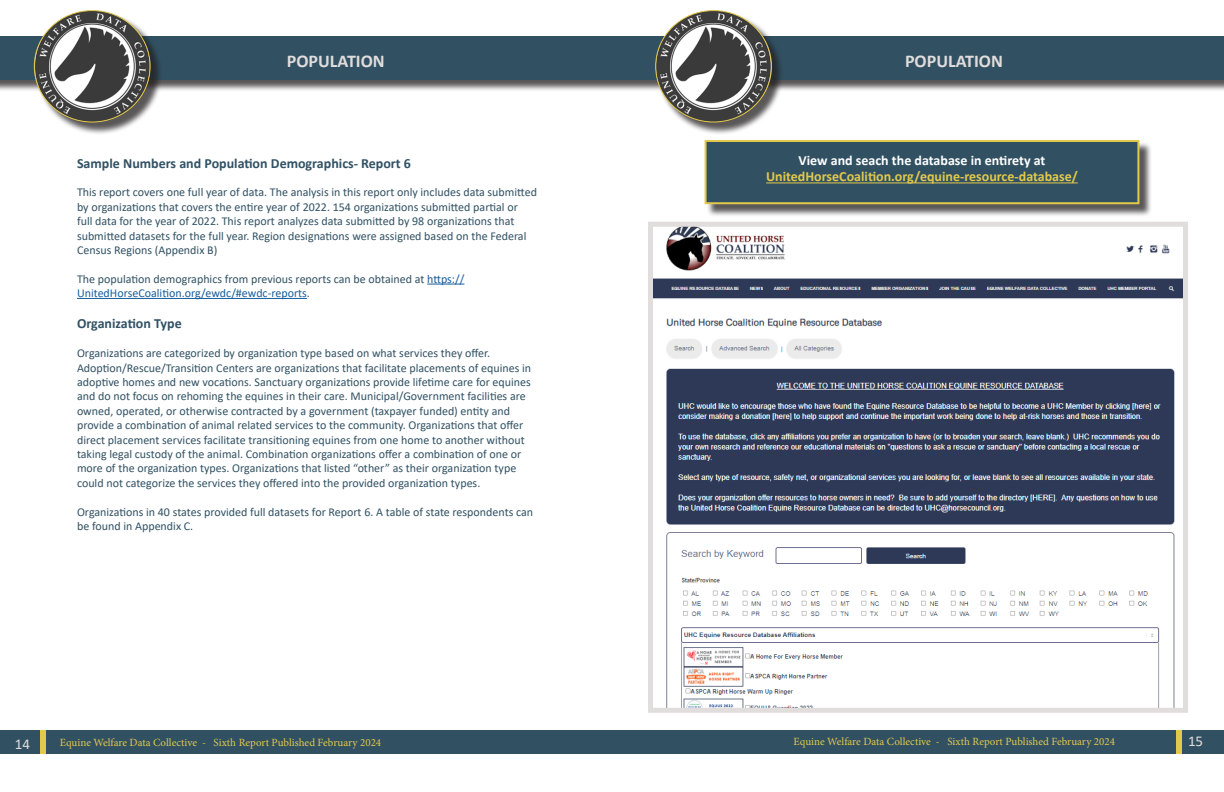
<style>
.page{position:relative;width:1224px;height:792px;background:#fff}
.page>*{position:absolute;margin:0;border:0;box-sizing:border-box;transform-origin:0 0}
.Paragraph_Style_5{font:700 18px "Calibri";color:#e1dddc}
.t1{font:15px "Calibri";color:#e1dddc}
.t2{font:700 14px/16.8px "Calibri";color:#e3c94b;text-align:center}
.t3{font:700 14px "Calibri";color:#315163}
.t4{font:12px/14.4px "Calibri";color:#315163}
.t5{font:11px "Minion Pro";color:#e3c94b}
.s1{color:#175d9e}
.s2{color:#fff}
</style>
<div class="page">
<div style="left:0;top:37px;width:1224px;height:55px;background:#231f20;opacity:.75"></div>
<div style="left:0;top:36px;width:1224px;height:43px;background:#315163"></div>
<div style="left:35px;top:12px;width:128px;height:123px;background:#231f20;opacity:.75"></div>
<img style="left:34px;top:11px;width:116px;height:111px">
<div style="left:657px;top:12px;width:127px;height:123px;background:#231f20;opacity:.75"></div>
<img style="left:656px;top:11px;width:115px;height:111px">
<img style="left:654px;top:228px;width:528px;height:479px">
<div style="left:648px;top:222px;width:540px;height:491px;border:5px solid #e1dddc"></div>
<hr style="left:427px;top:284px;width:37px;height:1px;background:#175d9e">
<hr style="left:77px;top:298px;width:230px;height:1px;background:#175d9e">
<div style="left:706px;top:142px;width:446px;height:75px;background:#231f20;opacity:.75"></div>
<div style="left:705px;top:140px;width:434px;height:64px;background:#315163;border:2px solid #e3c94b"></div>
<hr style="left:766px;top:182px;width:312px;height:1px;background:#e3c94b">
<div style="left:0;top:731px;width:1224px;height:23px;background:#315163"></div>
<div style="left:40px;top:731px;width:6px;height:23px;background:#e3c94b"></div>
<div style="left:1176px;top:731px;width:6px;height:23px;background:#e3c94b"></div>
<p class="Paragraph_Style_5" style="left:287px;top:48px;width:99px">POPULATION</p>
<p class="Paragraph_Style_5" style="left:905px;top:48px;width:99px">POPULATION</p>
<p class="t3" style="left:77px;top:153px;width:336px">Sample Numbers and Population Demographics- Report 6</p>
<p class="t4" style="left:77px;top:185px;width:462px">This report covers one full year of data. The analysis in this report only includes data submitted by organizations that covers the entire year of 2022. 154 organizations submitted partial or<br>full data for the year of 2022. This report analyzes data submitted by 98 organizations that submitted datasets for the full year. Region designations were assigned based on the Federal Census Regions (Appendix B)</p>
<p class="t4" style="left:77px;top:271px;width:389px">The population demographics from previous reports can be obtained at <span class="s1">https://<br>UnitedHorseCoalition.org/ewdc/#ewdc-reports</span>.</p>
<p class="t3" style="left:77px;top:314px;width:106px">Organization Type</p>
<p class="t4" style="left:77px;top:346px;width:456px">Organizations are categorized by organization type based on what services they offer.<br>Adoption/Rescue/Transition Centers are organizations that facilitate placements of equines in adoptive homes and new vocations. Sanctuary organizations provide lifetime care for equines and do not focus on rehoming the equines in their care. Municipal/Government facilities are owned, operated, or otherwise contracted by a government (taxpayer funded) entity and provide a combination of animal related services to the community. Organizations that offer direct placement services facilitate transitioning equines from one home to another without taking legal custody of the animal. Combination organizations offer a combination of one or more of the organization types. Organizations that listed “other” as their organization type could not categorize the services they offered into the provided organization types.</p>
<p class="t4" style="left:77px;top:504px;width:458px">Organizations in 40 states provided full datasets for Report 6. A table of state respondents can be found in Appendix C.</p>
<p class="t2" style="left:766px;top:151px;width:313px"><span class="s2">View and seach the database in entirety at<br></span>UnitedHorseCoalition.org/equine-resource-database/</p>
<p class="t1" style="left:15px;top:733px;width:17px">14</p>
<p class="t5" style="left:60px;top:735px;width:323px">Equine Welfare Data Collective - Sixth Report Published February 2024</p>
<p class="t5" style="left:794px;top:734px;width:323px">Equine Welfare Data Collective - Sixth Report Published February 2024</p>
<p class="t1" style="left:1188px;top:731px;width:17px">15</p>
</div>
